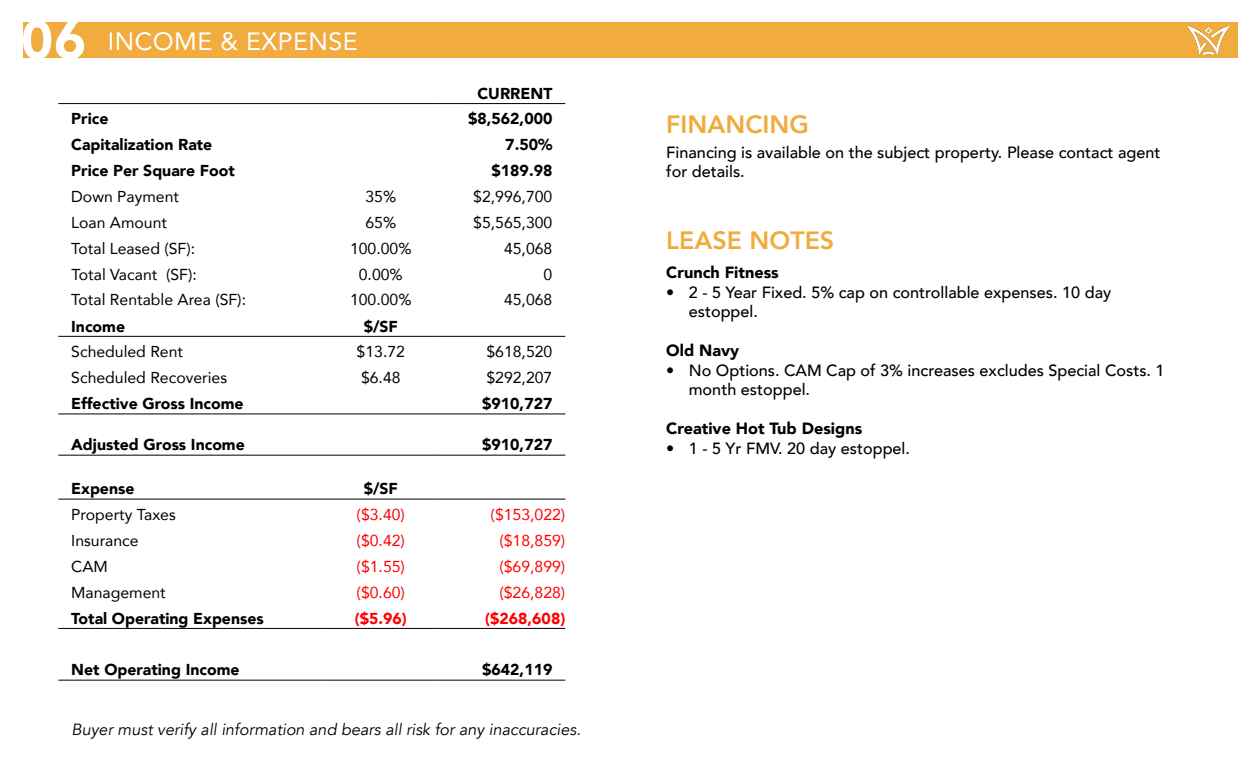
<style>
.page{position:relative;width:1260px;height:765px;background:#fff}
.page>*{position:absolute;margin:0;border:0;box-sizing:border-box;transform-origin:0 0}
.t1{font:900 53.75px "Avenir";color:#fff}
.t2{font:800 25px "Avenir";color:#f0ab3d}
.t3{font:25px "Avenir";letter-spacing:.02em;color:#fff}
.t4{font:500 16.25px/19.5px "Avenir";color:#000}
.t5{font:italic 16.25px "Avenir";color:#000}
.t6{font:900 16.25px "Avenir";color:#000}
.t7{font:15.75px "Avenir";color:#000}
.t8{font:900 15.75px "Avenir";color:#000}
.t9{font:15.75px "Avenir";color:#f00}
.t10{font:900 15.75px "Avenir";color:#f00}
</style>
<div class="page">
<div style="left:23px;top:22px;width:1214px;height:36px;background:#f1ab3e"></div>
<img style="left:1186px;top:25px;width:45px;height:31px">
<hr style="left:58px;top:103px;width:269px;height:1px;background:#000">
<hr style="left:327px;top:103px;width:108px;height:1px;background:#000">
<hr style="left:435px;top:103px;width:130px;height:1px;background:#000">
<hr style="left:58px;top:414px;width:269px;height:1px;background:#000">
<hr style="left:327px;top:414px;width:108px;height:1px;background:#000">
<hr style="left:435px;top:414px;width:130px;height:1px;background:#000">
<hr style="left:58px;top:336px;width:269px;height:1px;background:#000">
<hr style="left:327px;top:336px;width:108px;height:1px;background:#000">
<hr style="left:435px;top:336px;width:130px;height:1px;background:#000">
<hr style="left:58px;top:455px;width:269px;height:1px;background:#000">
<hr style="left:327px;top:455px;width:108px;height:1px;background:#000">
<hr style="left:435px;top:455px;width:130px;height:1px;background:#000">
<hr style="left:58px;top:499px;width:269px;height:1px;background:#000">
<hr style="left:327px;top:499px;width:108px;height:1px;background:#000">
<hr style="left:435px;top:499px;width:130px;height:1px;background:#000">
<hr style="left:58px;top:628px;width:269px;height:1px;background:#000">
<hr style="left:327px;top:628px;width:108px;height:1px;background:#000">
<hr style="left:435px;top:628px;width:130px;height:1px;background:#000">
<hr style="left:58px;top:680px;width:269px;height:1px;background:#000">
<hr style="left:327px;top:680px;width:108px;height:1px;background:#000">
<hr style="left:435px;top:680px;width:130px;height:1px;background:#000">
<h1 class="t1" style="left:21px;top:-6px;width:66px">06</h1>
<h2 class="t3" style="left:108px;top:21px;width:251px">INCOME &amp; EXPENSE</h2>
<p class="t8" style="left:477px;top:80px;width:76px">CURRENT</p>
<p class="t8" style="left:71px;top:105px;width:39px">Price</p>
<p class="t8" style="left:468px;top:105px;width:86px">$8,562,000</p>
<p class="t8" style="left:71px;top:131px;width:143px">Capitalization Rate</p>
<p class="t8" style="left:505px;top:131px;width:49px">7.50%</p>
<p class="t8" style="left:71px;top:157px;width:165px">Price Per Square Foot</p>
<p class="t8" style="left:492px;top:157px;width:62px">$189.98</p>
<p class="t7" style="left:71px;top:184px;width:109px">Down Payment</p>
<p class="t7" style="left:365px;top:184px;width:32px">35%</p>
<p class="t7" style="left:473px;top:184px;width:81px">$2,996,700</p>
<p class="t7" style="left:71px;top:210px;width:97px">Loan Amount</p>
<p class="t7" style="left:365px;top:210px;width:32px">65%</p>
<p class="t7" style="left:473px;top:210px;width:81px">$5,565,300</p>
<p class="t7" style="left:71px;top:236px;width:125px">Total Leased (SF):</p>
<p class="t7" style="left:350px;top:236px;width:63px">100.00%</p>
<p class="t7" style="left:504px;top:236px;width:50px">45,068</p>
<p class="t7" style="left:72px;top:261px;width:127px">Total Vacant (SF):</p>
<p class="t7" style="left:359px;top:261px;width:45px">0.00%</p>
<p class="t7" style="left:544px;top:261px;width:10px">0</p>
<p class="t7" style="left:71px;top:287px;width:176px">Total Rentable Area (SF):</p>
<p class="t7" style="left:350px;top:287px;width:63px">100.00%</p>
<p class="t7" style="left:504px;top:287px;width:50px">45,068</p>
<p class="t8" style="left:71px;top:313px;width:55px">Income</p>
<p class="t8" style="left:364px;top:313px;width:36px">$/SF</p>
<p class="t7" style="left:71px;top:339px;width:113px">Scheduled Rent</p>
<p class="t7" style="left:357px;top:339px;width:50px">$13.72</p>
<p class="t7" style="left:487px;top:339px;width:67px">$618,520</p>
<p class="t7" style="left:71px;top:365px;width:157px">Scheduled Recoveries</p>
<p class="t7" style="left:361px;top:365px;width:41px">$6.48</p>
<p class="t7" style="left:487px;top:365px;width:67px">$292,207</p>
<p class="t8" style="left:71px;top:390px;width:174px">Effective Gross Income</p>
<p class="t8" style="left:482px;top:390px;width:72px">$910,727</p>
<p class="t8" style="left:71px;top:431px;width:175px">Adjusted Gross Income</p>
<p class="t8" style="left:482px;top:431px;width:72px">$910,727</p>
<p class="t8" style="left:71px;top:475px;width:65px">Expense</p>
<p class="t8" style="left:364px;top:475px;width:36px">$/SF</p>
<p class="t7" style="left:71px;top:502px;width:106px">Property Taxes</p>
<p class="t9" style="left:357px;top:502px;width:50px">($3.40)</p>
<p class="t9" style="left:491px;top:502px;width:76px">($153,022)</p>
<p class="t7" style="left:71px;top:528px;width:69px">Insurance</p>
<p class="t9" style="left:357px;top:528px;width:50px">($0.42)</p>
<p class="t9" style="left:499px;top:528px;width:67px">($18,859)</p>
<p class="t7" style="left:71px;top:554px;width:38px">CAM</p>
<p class="t9" style="left:357px;top:554px;width:50px">($1.55)</p>
<p class="t9" style="left:499px;top:554px;width:67px">($69,899)</p>
<p class="t7" style="left:71px;top:579px;width:96px">Management</p>
<p class="t9" style="left:357px;top:579px;width:50px">($0.60)</p>
<p class="t9" style="left:499px;top:579px;width:67px">($26,828)</p>
<p class="t8" style="left:71px;top:605px;width:194px">Total Operating Expenses</p>
<p class="t10" style="left:355px;top:605px;width:54px">($5.96)</p>
<p class="t10" style="left:485px;top:605px;width:82px">($268,608)</p>
<p class="t8" style="left:71px;top:656px;width:170px">Net Operating Income</p>
<p class="t8" style="left:482px;top:656px;width:72px">$642,119</p>
<p class="t5" style="left:72px;top:720px;width:511px">Buyer must verify all information and bears all risk for any inaccuracies.</p>
<h2 class="t2" style="left:666px;top:105px;width:144px">FINANCING</h2>
<p class="t4" style="left:666px;top:141px;width:496px">Financing is available on the subject property. Please contact agent for details.</p>
<h2 class="t2" style="left:666px;top:220px;width:170px">LEASE NOTES</h2>
<p class="t6" style="left:666px;top:259px;width:114px">Crunch Fitness</p>
<p class="t4" style="left:689px;top:282px;width:424px;text-indent:-23px">• 2 - 5 Year Fixed. 5% cap on controllable expenses. 10 day estoppel.</p>
<p class="t6" style="left:666px;top:337px;width:74px">Old Navy</p>
<p class="t4" style="left:689px;top:360px;width:477px;text-indent:-23px">• No Options. CAM Cap of 3% increases excludes Special Costs. 1 month estoppel.</p>
<p class="t6" style="left:666px;top:415px;width:197px">Creative Hot Tub Designs</p>
<p class="t4" style="left:666px;top:438px;width:245px">• 1 - 5 Yr FMV. 20 day estoppel.</p>
</div>
